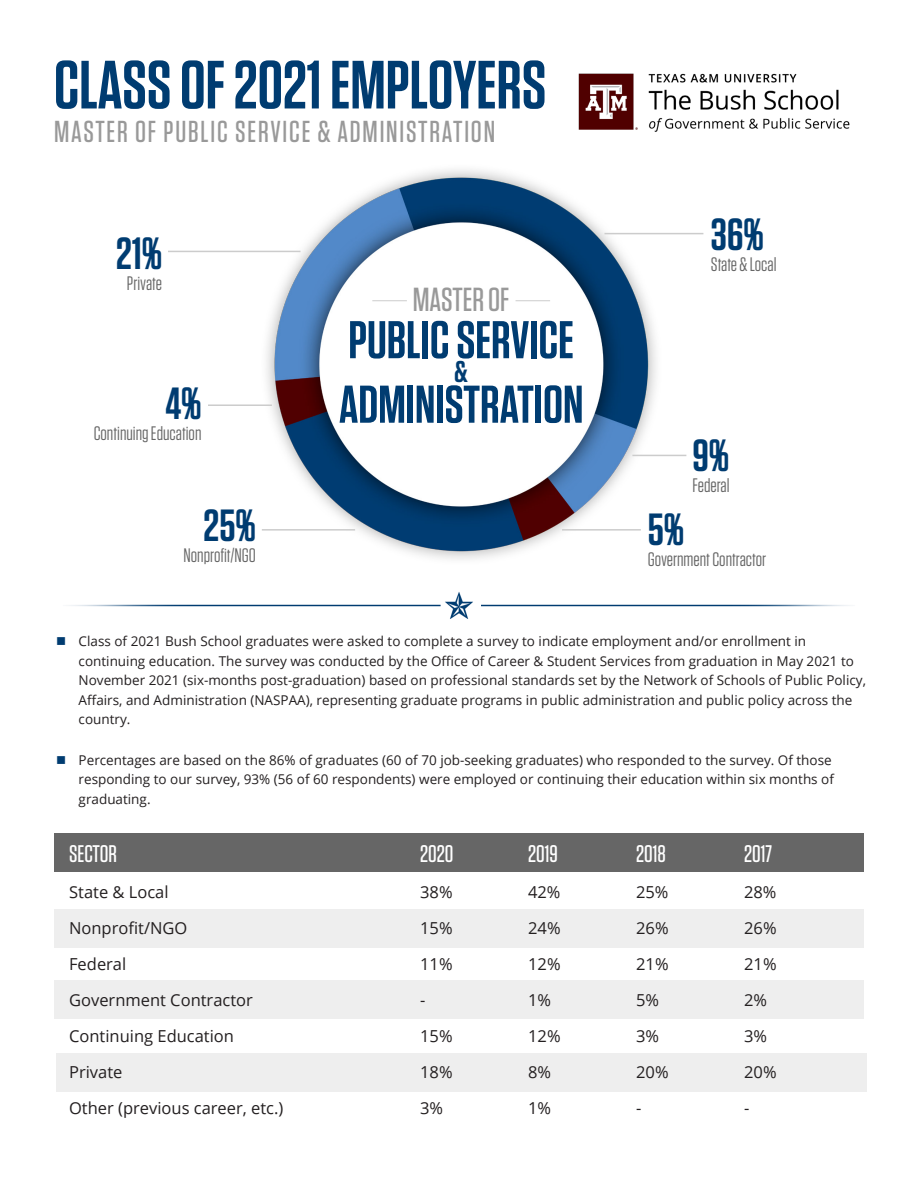
<style>
.page{position:relative;width:918px;height:1188px;background:#fff}
.page>*{position:absolute;margin:0;border:0;box-sizing:border-box;transform-origin:0 0}
.t1{font:600 68.1px "Tungsten";color:#003c71}
.t2{font:600 52.95px "Tungsten";color:#003c71}
.t3{font:600 45px "Tungsten";color:#003c71}
.t4{font:500 33.3px "Tungsten";color:#999}
.t5{font:500 30.3px "Tungsten";letter-spacing:.06em;color:#999}
.t6{font:600 30px "Tungsten";color:#003c71}
.t7{font:500 24px "Tungsten";color:#fff}
.t8{font:19.5px "Tungsten";color:#666}
.t9{font:16.5px "Open Sans";color:#231f20}
.t10{font:13.5px/19.5px "Open Sans";color:#231f20}
.s1{color:#003c71}
</style>
<div class="page">
<img style="left:241px;top:169px;width:441px;height:391px">
<div style="left:56px;top:1054px;width:810px;height:38px;background:#eee"></div>
<div style="left:54px;top:980px;width:810px;height:38px;background:#eee"></div>
<div style="left:54px;top:909px;width:810px;height:38px;background:#eee"></div>
<img style="left:578px;top:73px;width:272px;height:59px">
<div style="left:54px;top:834px;width:810px;height:38px;background:#666"></div>
<img style="left:69px;top:592px;width:781px;height:27px">
<hr style="left:604px;top:233px;width:99px;height:1px;background:#ccc">
<hr style="left:632px;top:455px;width:54px;height:1px;background:#ccc">
<hr style="left:562px;top:529px;width:79px;height:2px;background:#ccc">
<hr style="left:168px;top:251px;width:133px;height:1px;background:#ccc">
<hr style="left:208px;top:404px;width:64px;height:2px;background:#ccc">
<hr style="left:262px;top:529px;width:93px;height:2px;background:#ccc">
<hr style="left:372px;top:300px;width:35px;height:1px;background:#ccc">
<hr style="left:516px;top:300px;width:34px;height:1px;background:#ccc">
<p class="t1" style="left:54px;top:49px;width:494px">CLASS OF 2021 EMPLOYERS</p>
<p class="t5" style="left:54px;top:115px;width:443px">MASTER OF PUBLIC SERVICE &amp; ADMINISTRATION</p>
<p class="t3" style="left:116px;top:230px;width:47px">21%</p>
<p class="t8" style="left:127px;top:273px;width:37px">Private</p>
<p class="t3" style="left:165px;top:379px;width:38px">4%</p>
<p class="t8" style="left:94px;top:423px;width:109px">Continuing Education</p>
<p class="t3" style="left:204px;top:502px;width:54px">25%</p>
<p class="t8" style="left:184px;top:546px;width:74px">Nonprofit/NGO</p>
<p class="t4" style="left:413px;top:282px;width:98px">MASTER OF</p>
<p class="t2" style="left:348px;top:312px;width:227px">PUBLIC SERVICE</p>
<p class="t6" style="left:455px;top:356px;width:15px">&amp;</p>
<p class="t2" style="left:339px;top:376px;width:246px">ADMINISTRATION</p>
<p class="t3" style="left:711px;top:210px;width:54px">36%</p>
<p class="t8" style="left:711px;top:254px;width:67px">State &amp; Local</p>
<p class="t3" style="left:693px;top:432px;width:38px">9%</p>
<p class="t8" style="left:693px;top:476px;width:39px">Federal</p>
<p class="t3" style="left:648px;top:505px;width:38px">5%</p>
<p class="t8" style="left:648px;top:549px;width:120px">Government Contractor</p>
<p class="t10" style="left:79px;top:631px;width:789px;text-indent:-22px"><span class="s1">■</span> Class of 2021 Bush School graduates were asked to complete a survey to indicate employment and/or enrollment in continuing education. The survey was conducted by the Office of Career &amp; Student Services from graduation in May 2021 to November 2021 (six-months post-graduation) based on professional standards set by the Network of Schools of Public Policy, Affairs, and Administration (NASPAA), representing graduate programs in public administration and public policy across the country.</p>
<p class="t10" style="left:79px;top:750px;width:757px;text-indent:-22px"><span class="s1">■</span> Percentages are based on the 86% of graduates (60 of 70 job-seeking graduates) who responded to the survey. Of those responding to our survey, 93% (56 of 60 respondents) were employed or continuing their education within six months of graduating.</p>
<p class="t7" style="left:69px;top:841px;width:49px">SECTOR</p>
<p class="t7" style="left:420px;top:841px;width:35px">2020</p>
<p class="t7" style="left:528px;top:841px;width:31px">2019</p>
<p class="t7" style="left:636px;top:841px;width:31px">2018</p>
<p class="t7" style="left:744px;top:841px;width:30px">2017</p>
<p class="t9" style="left:69px;top:880px;width:101px">State &amp; Local</p>
<p class="t9" style="left:420px;top:880px;width:34px">38%</p>
<p class="t9" style="left:528px;top:880px;width:34px">42%</p>
<p class="t9" style="left:636px;top:880px;width:34px">25%</p>
<p class="t9" style="left:744px;top:880px;width:34px">28%</p>
<p class="t9" style="left:69px;top:916px;width:120px">Nonprofit/NGO</p>
<p class="t9" style="left:420px;top:916px;width:34px">15%</p>
<p class="t9" style="left:528px;top:916px;width:34px">24%</p>
<p class="t9" style="left:636px;top:916px;width:34px">26%</p>
<p class="t9" style="left:744px;top:916px;width:34px">26%</p>
<p class="t9" style="left:69px;top:952px;width:59px">Federal</p>
<p class="t9" style="left:420px;top:952px;width:34px">11%</p>
<p class="t9" style="left:528px;top:952px;width:34px">12%</p>
<p class="t9" style="left:636px;top:952px;width:34px">21%</p>
<p class="t9" style="left:744px;top:952px;width:34px">21%</p>
<p class="t9" style="left:69px;top:988px;width:185px">Government Contractor</p>
<p class="t9" style="left:420px;top:988px;width:7px">-</p>
<p class="t9" style="left:528px;top:988px;width:25px">1%</p>
<p class="t9" style="left:636px;top:988px;width:25px">5%</p>
<p class="t9" style="left:744px;top:988px;width:25px">2%</p>
<p class="t9" style="left:69px;top:1024px;width:166px">Continuing Education</p>
<p class="t9" style="left:420px;top:1024px;width:34px">15%</p>
<p class="t9" style="left:528px;top:1024px;width:34px">12%</p>
<p class="t9" style="left:636px;top:1024px;width:25px">3%</p>
<p class="t9" style="left:744px;top:1024px;width:25px">3%</p>
<p class="t9" style="left:69px;top:1060px;width:55px">Private</p>
<p class="t9" style="left:420px;top:1060px;width:34px">18%</p>
<p class="t9" style="left:528px;top:1060px;width:25px">8%</p>
<p class="t9" style="left:636px;top:1060px;width:34px">20%</p>
<p class="t9" style="left:744px;top:1060px;width:34px">20%</p>
<p class="t9" style="left:69px;top:1096px;width:216px">Other (previous career, etc.)</p>
<p class="t9" style="left:420px;top:1096px;width:25px">3%</p>
<p class="t9" style="left:528px;top:1096px;width:25px">1%</p>
<p class="t9" style="left:636px;top:1096px;width:7px">-</p>
<p class="t9" style="left:744px;top:1096px;width:7px">-</p>
</div>
